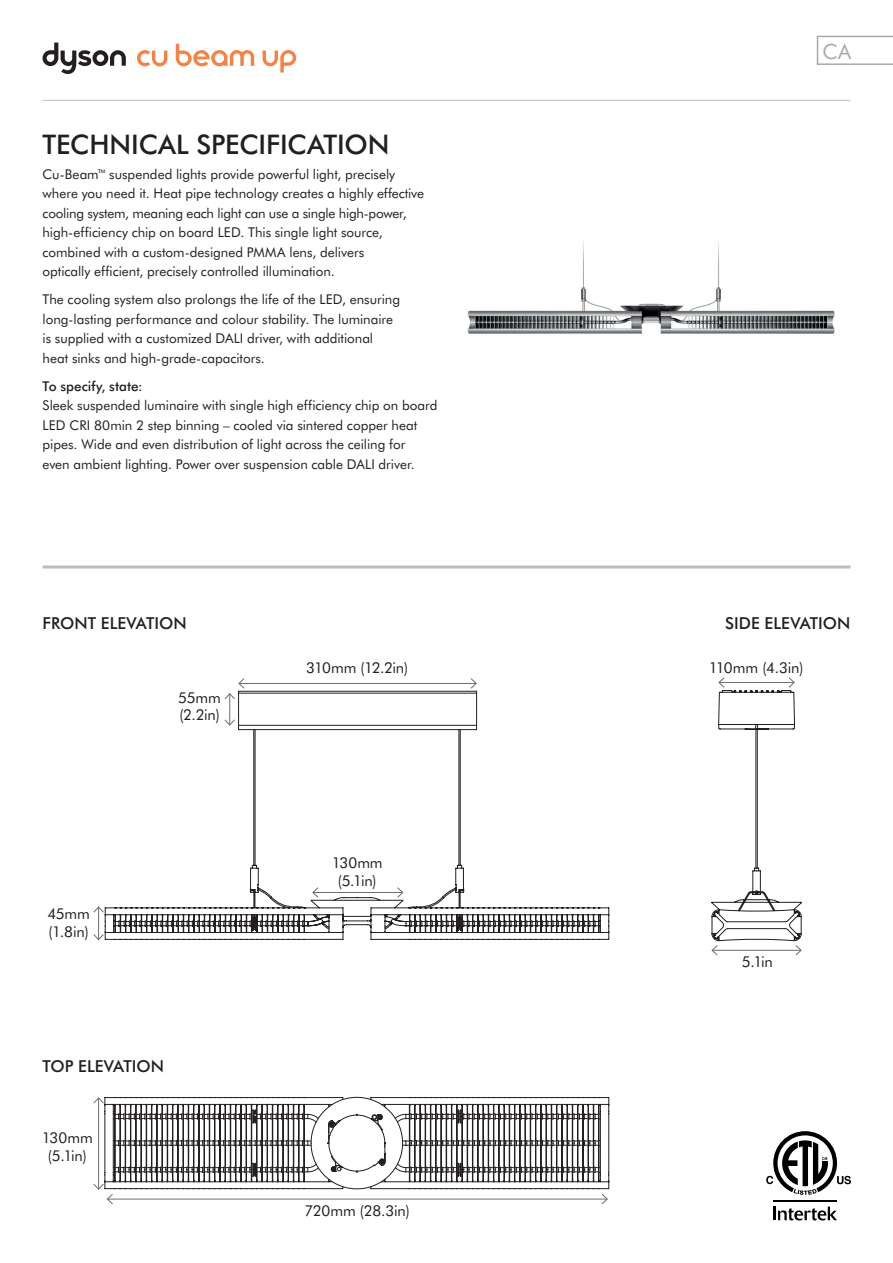
<style>
.page{position:relative;width:893px;height:1263px;background:#fff}
.page>*{position:absolute;margin:0;border:0;box-sizing:border-box;transform-origin:0 0}
.t1{font:500 27px "Futura BT";letter-spacing:-.005em;color:#231f20}
.t2{font:21px "Futura BT";color:#a8a9ad}
.t3{font:500 16.5px "Futura BT";color:#231f20}
.Illustration_Text{font:15px/17.5px "Futura BT";letter-spacing:-.015em;color:#231f20}
.Illustration_Text-2{font:15px "Futura BT";letter-spacing:-.04em;color:#231f20}
.Illustration_Text-3{font:13.5px/19.5px "Futura BT";color:#231f20}
.Illustration_Text-4{font:500 13.5px "Futura BT";color:#231f20}
</style>
<div class="page">
<svg style="left:105px;top:730px;width:504px;height:210px"></svg>
<img style="left:467px;top:241px;width:368px;height:93px">
<hr style="left:98px;top:907px;width:1px;height:33px;background:#6c6d70">
<svg style="left:93px;top:906px;width:12px;height:7px"></svg>
<svg style="left:93px;top:933px;width:12px;height:8px"></svg>
<hr style="left:229px;top:694px;width:1px;height:31px;background:#6c6d70">
<svg style="left:224px;top:719px;width:11px;height:7px"></svg>
<svg style="left:253px;top:886px;width:208px;height:43px"></svg>
<hr style="left:239px;top:683px;width:237px;height:1px;background:#6c6d70">
<svg style="left:470px;top:678px;width:7px;height:11px"></svg>
<svg style="left:224px;top:678px;width:21px;height:22px"></svg>
<div style="left:238px;top:691px;width:239px;height:39px;border:1px solid #231f20"></div>
<hr style="left:43px;top:100px;width:807px;height:1px;background:#bcbdc0">
<hr style="left:43px;top:565px;width:807px;height:3px;background:#bcbdc0">
<hr style="left:238px;top:693px;width:239px;height:1px;background:#231f20">
<hr style="left:238px;top:725px;width:239px;height:1px;background:#231f20">
<hr style="left:756px;top:730px;width:1px;height:139px;background:#231f20">
<hr style="left:757px;top:730px;width:1px;height:139px;background:#231f20">
<svg style="left:711px;top:868px;width:91px;height:88px"></svg>
<svg style="left:718px;top:677px;width:77px;height:53px"></svg>
<svg style="left:93px;top:1097px;width:515px;height:108px"></svg>
<svg style="left:43px;top:43px;width:83px;height:31px"></svg>
<svg style="left:137px;top:50px;width:30px;height:16px"></svg>
<svg style="left:176px;top:44px;width:78px;height:22px"></svg>
<svg style="left:262px;top:50px;width:34px;height:23px"></svg>
<hr style="left:773px;top:1206px;width:3px;height:14px;background:#000001">
<svg style="left:778px;top:1206px;width:59px;height:14px"></svg>
<hr style="left:773px;top:1200px;width:64px;height:1px;background:#000001">
<svg style="left:766px;top:1131px;width:85px;height:64px"></svg>
<svg style="left:817px;top:36px;width:76px;height:29px"></svg>
<p class="t1" style="left:43px;top:127px;width:348px">TECHNICAL SPECIFICATION</p>
<p class="Illustration_Text-3" style="left:43px;top:164px;width:383px">Cu-Beam™ suspended lights provide powerful light, precisely where you need it. Heat pipe technology creates a highly effective cooling system, meaning each light can use a single high-power, high-efficiency chip on board LED. This single light source, combined with a custom-designed PMMA lens, delivers<br>optically efficient, precisely controlled illumination.</p>
<p class="Illustration_Text-3" style="left:43px;top:289px;width:359px">The cooling system also prolongs the life of the LED, ensuring long-lasting performance and colour stability. The luminaire is supplied with a customized DALI driver, with additional heat sinks and high-grade-capacitors.</p>
<p class="Illustration_Text-4" style="left:43px;top:377px;width:102px">To specify, state:</p>
<p class="Illustration_Text-3" style="left:43px;top:395px;width:396px">Sleek suspended luminaire with single high efficiency chip on board LED CRI 80min 2 step binning – cooled via sintered copper heat pipes. Wide and even distribution of light across the ceiling for<br>even ambient lighting. Power over suspension cable DALI driver.</p>
<p class="t2" style="left:822px;top:37px;width:30px">CA</p>
<p class="t3" style="left:43px;top:613px;width:146px">FRONT ELEVATION</p>
<p class="t3" style="left:725px;top:613px;width:127px">SIDE ELEVATION</p>
<p class="Illustration_Text" style="left:178px;top:688px;width:44px">55mm (2.2in)</p>
<p class="Illustration_Text" style="left:47px;top:905px;width:44px">45mm (1.8in)</p>
<p class="t3" style="left:43px;top:1055px;width:123px">TOP ELEVATION</p>
<p class="Illustration_Text" style="left:42px;top:1128px;width:52px;text-align:center">130mm (5.1in)</p>
<p class="Illustration_Text-2" style="left:306px;top:658px;width:103px">310mm (12.2in)</p>
<p class="Illustration_Text" style="left:709px;top:658px;width:96px">110mm (4.3in)</p>
<p class="Illustration_Text" style="left:332px;top:854px;width:52px;text-align:center">130mm (5.1in)</p>
<p class="Illustration_Text" style="left:305px;top:1201px;width:107px">720mm (28.3in)</p>
<p class="Illustration_Text" style="left:742px;top:952px;width:33px">5.1in</p>
</div>
